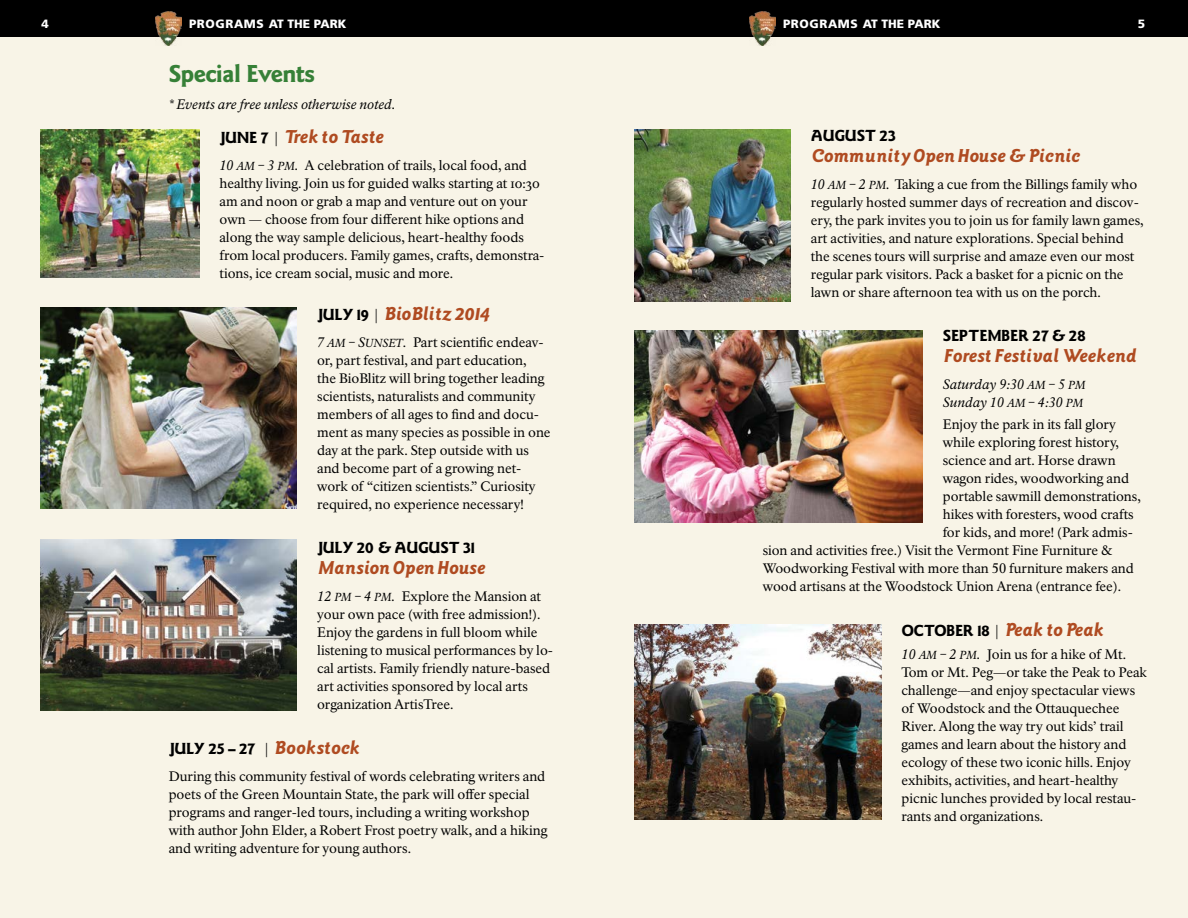
<style>
.page{position:relative;width:1188px;height:918px;background:#f8f4e7}
.page>*{position:absolute;margin:0;border:0;box-sizing:border-box;transform-origin:0 0}
.t1{font:700 25.5px "Goudy Sans";letter-spacing:-.025em;color:#368037}
.t2{font:italic 700 16.5px "Goudy Sans";letter-spacing:-.04em;color:#af4b21}
.t3{font:700 14.25px "Goudy Sans";letter-spacing:-.04em;color:#000}
.t4{font:13.5px/18px "NPS Rawlinson T";color:#000}
.t5{font:13.5px/18px "NPS Rawlinson";letter-spacing:-.005em;color:#000}
.t6{font:italic 13.5px/18px "NPS Rawlinson T";color:#000}
.t7{font:900 12px "Frutiger";letter-spacing:.05em;color:#fff}
.t8{font:12px "Frutiger Black SC850";color:#fff}
.s1{font-style:normal;font-size:14.25px;color:#000}
.s2{font-family:"NPS Rawlinson T Italic SC850"}
.s3{font-family:"NPS Rawlinson T Italic SC850";font-size:11.55px}
.s4{font-style:italic;font-size:16.5px;color:#af4b21}
.s5{font-family:"NPS Rawlinson T Italic SC850";font-style:normal;font-size:11.55px}
</style>
<div class="page">
<div style="left:0;top:0;width:1188px;height:37px;background:#000"></div>
<img style="left:156px;top:11px;width:26px;height:35px">
<img style="left:750px;top:11px;width:26px;height:35px">
<img style="left:40px;top:130px;width:159px;height:148px">
<img style="left:40px;top:539px;width:257px;height:171px">
<img style="left:40px;top:308px;width:257px;height:200px">
<img style="left:635px;top:330px;width:288px;height:192px">
<img style="left:634px;top:624px;width:247px;height:196px">
<img style="left:634px;top:130px;width:157px;height:171px">
<p class="t8" style="left:42px;top:16px;width:9px">4</p>
<p class="t7" style="left:189px;top:16px;width:159px">PROGRAMS AT THE PARK</p>
<p class="t7" style="left:783px;top:16px;width:159px">PROGRAMS AT THE PARK</p>
<p class="t8" style="left:1138px;top:16px;width:9px">5</p>
<h1 class="t1" style="left:169px;top:58px;width:148px">Special Events</h1>
<p class="t6" style="left:169px;top:95px;width:228px">* Events are free unless otherwise noted.</p>
<p class="t2" style="left:220px;top:126px;width:166px"><span class="s1">JUNE 7 |</span> Trek to Taste</p>
<p class="t5" style="left:220px;top:157px;width:326px"><span class="s2">10</span> <span class="s3">AM</span> <span class="s2">– 3</span> <span class="s3">PM</span><span class="s2">.</span> A celebration of trails, local food, and healthy living. Join us for guided walks starting at 10:30 am and noon or grab a map and venture out on your own — choose from four different hike options and along the way sample delicious, heart-healthy foods from local producers. Family games, crafts, demonstra&shy;tions, ice cream social, music and more.</p>
<p class="t2" style="left:317px;top:303px;width:174px"><span class="s1">JULY 19 |</span> BioBlitz 2014</p>
<p class="t4" style="left:317px;top:334px;width:235px"><span class="s2">7</span> <span class="s3">AM</span> <span class="s2">– S</span><span class="s3">UNSET</span>. Part scientific endeav&shy;or, part festival, and part education,<br>the BioBlitz will bring together leading scientists, naturalists and community members of all ages to find and docu&shy;ment as many species as possible in one day at the park. Step outside with us and become part of a growing net&shy;work of “citizen scientists.” Curiosity required, no experience necessary!</p>
<p class="t3" style="left:317px;top:538px;width:159px">JULY 20 &amp; AUGUST 31</p>
<p class="t2" style="left:317px;top:557px;width:170px">Mansion Open House</p>
<p class="t4" style="left:317px;top:587px;width:237px"><span class="s2">12</span> <span class="s3">PM</span> <span class="s2">– 4</span> <span class="s3">PM</span><span class="s2">.</span> Explore the Mansion at your own pace (with free admission!).<br>Enjoy the gardens in full bloom while listening to musical performances by lo&shy;cal artists. Family friendly nature-based art activities sponsored by local arts organization ArtisTree.</p>
<p class="t3" style="left:169px;top:739px;width:193px">JULY 25 – 27 | <span class="s4">Bookstock</span></p>
<p class="t4" style="left:169px;top:767px;width:380px">During this community festival of words celebrating writers and poets of the Green Mountain State, the park will offer special programs and ranger-led tours, including a writing workshop with author John Elder, a Robert Frost poetry walk, and a hiking and writing adventure for young authors.</p>
<p class="t3" style="left:811px;top:126px;width:87px">AUGUST 23</p>
<p class="t2" style="left:811px;top:145px;width:271px">Community Open House &amp; Picnic</p>
<p class="t4" style="left:811px;top:176px;width:334px"><span class="s2">10</span> <span class="s3">AM</span> <span class="s2">– 2</span> <span class="s3">PM</span><span class="s2">.</span> Taking a cue from the Billings family who regularly hosted summer days of recreation and discov&shy;ery, the park invites you to join us for family lawn games, art activities, and nature explorations. Special behind the scenes tours will surprise and amaze even our most regular park visitors. Pack a basket for a picnic on the lawn or share afternoon tea with us on the porch.</p>
<p class="t3" style="left:943px;top:326px;width:144px">SEPTEMBER 27 &amp; 28</p>
<p class="t2" style="left:943px;top:345px;width:195px">Forest Festival Weekend</p>
<p class="t6" style="left:943px;top:375px;width:144px">Saturday 9:30 <span class="s5">AM</span> – 5 <span class="s5">PM<br></span>Sunday 10 <span class="s5">AM</span> – 4:30 <span class="s5">PM</span></p>
<p class="t4" style="left:943px;top:416px;width:175px">Enjoy the park in its fall glory</p>
<p class="t4" style="left:943px;top:434px;width:178px">while exploring forest history,</p>
<p class="t4" style="left:943px;top:452px;width:174px">science and art. Horse drawn</p>
<p class="t4" style="left:943px;top:470px;width:188px">wagon rides, woodworking and</p>
<p class="t4" style="left:943px;top:488px;width:199px">portable sawmill demonstrations,</p>
<p class="t4" style="left:943px;top:506px;width:192px">hikes with foresters, wood crafts</p>
<p class="t4" style="left:943px;top:524px;width:192px">for kids, and more! (Park admis-</p>
<p class="t4" style="left:763px;top:542px;width:351px">sion and activities free.) Visit the Vermont Fine Furniture &amp;</p>
<p class="t4" style="left:763px;top:560px;width:373px">Woodworking Festival with more than 50 furniture makers and</p>
<p class="t4" style="left:763px;top:578px;width:360px">wood artisans at the Woodstock Union Arena (entrance fee).</p>
<p class="t3" style="left:902px;top:621px;width:204px">OCTOBER 18 | <span class="s4">Peak to Peak</span></p>
<p class="t4" style="left:902px;top:645px;width:247px"><span class="s2">10</span> <span class="s3">AM</span> <span class="s2">– 2</span> <span class="s3">PM</span><span class="s2">.</span> Join us for a hike of Mt.<br>Tom or Mt. Peg—or take the Peak to Peak challenge—and enjoy spectacular views of Woodstock and the Ottauquechee River. Along the way try out kids’ trail games and learn about the history and ecology of these two iconic hills. Enjoy exhibits, activities, and heart-healthy picnic lunches provided by local restau&shy;rants and organizations.</p>
</div>
